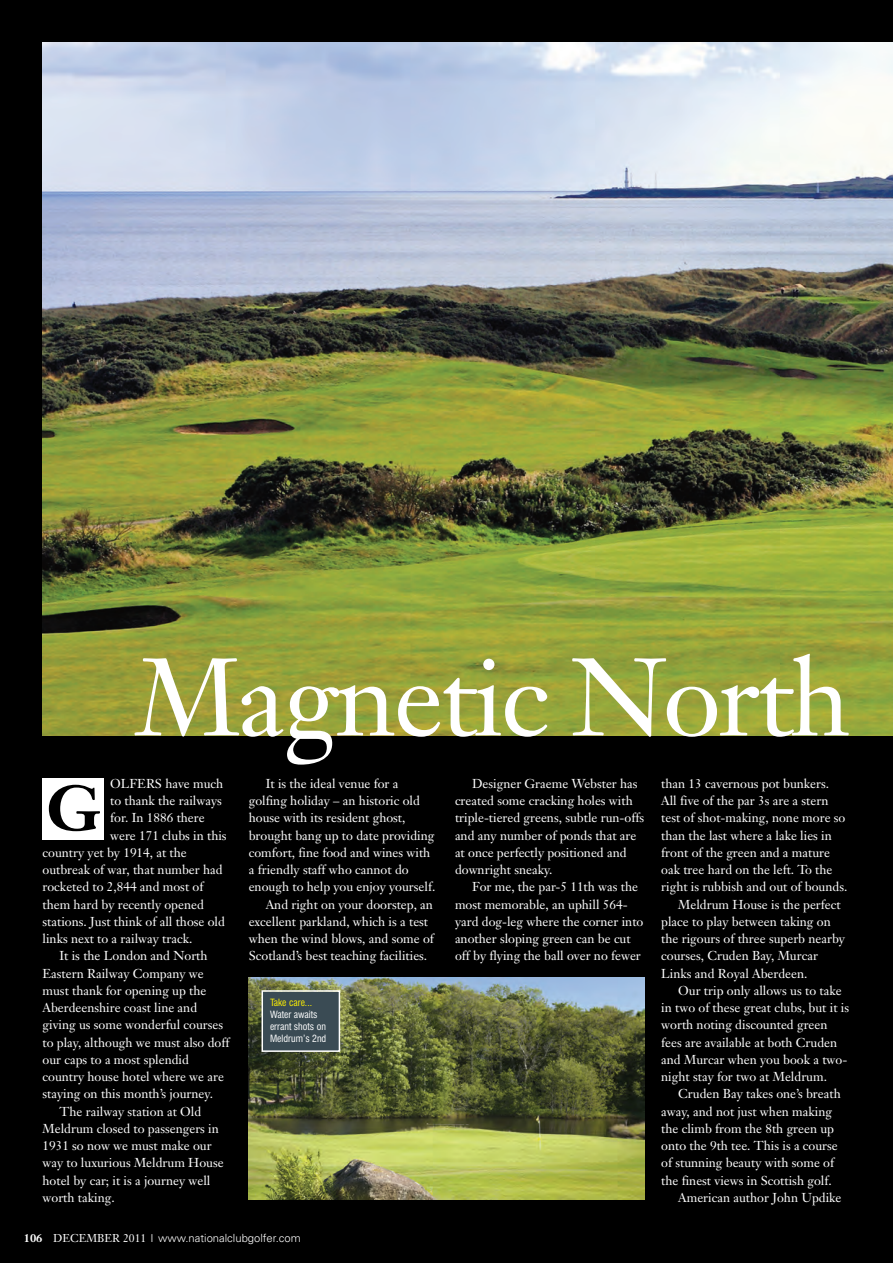
<style>
.page{position:relative;width:893px;height:1263px;background:#000}
.page>*{position:absolute;margin:0;border:0;box-sizing:border-box;transform-origin:0 0}
.t1{font:108px "Janson Text";letter-spacing:-.025em;color:#fff}
.t2{font:700 63px "Janson Text";color:#000}
.t3{font:12.75px/17.2px "Janson Text";color:#fff}
.t4{font:300 11.25px "Univers";color:#fff}
.t5{font:condensed 9.75px/12px "Swiss 721 BT";color:#fff}
.t6{font:condensed 9.75px "Swiss 721 BT";color:#fff101}
.s1{font-family:"Janson Text";font-weight:700}
.s2{font-family:"Janson Text";font-weight:400}
</style>
<div class="page">
<div style="left:43px;top:778px;width:61px;height:62px;background:#fff"></div>
<img style="left:43px;top:43px;width:850px;height:692px">
<img style="left:249px;top:978px;width:395px;height:221px">
<div style="left:263px;top:992px;width:76px;height:58px;background:#3a4b54"></div>
<div style="left:261px;top:990px;width:79px;height:62px;border:2px solid #fff"></div>
<h1 class="t1" style="left:136px;top:653px;width:716px">Magnetic North</h1>
<p class="t3" style="left:110px;top:776px;width:115px">OLFERS have much</p>
<p class="t3" style="left:110px;top:793px;width:113px">to thank the railways</p>
<p class="t3" style="left:110px;top:810px;width:96px">for. In 1886 there</p>
<p class="t3" style="left:110px;top:828px;width:118px">were 171 clubs in this</p>
<p class="t3" style="left:43px;top:845px;width:146px">country yet by 1914, at the</p>
<p class="t3" style="left:43px;top:862px;width:182px">outbreak of war, that number had</p>
<p class="t3" style="left:43px;top:879px;width:162px">rocketed to 2,844 and most of</p>
<p class="t3" style="left:43px;top:897px;width:163px">them hard by recently opened</p>
<p class="t3" style="left:43px;top:914px;width:184px">stations. Just think of all those old</p>
<p class="t3" style="left:43px;top:931px;width:151px">links next to a railway track.</p>
<p class="t3" style="left:60px;top:949px;width:150px">It is the London and North</p>
<p class="t3" style="left:43px;top:966px;width:163px">Eastern Railway Company we</p>
<p class="t3" style="left:43px;top:983px;width:165px">must thank for opening up the</p>
<p class="t3" style="left:43px;top:1000px;width:156px">Aberdeenshire coast line and</p>
<p class="t3" style="left:43px;top:1018px;width:182px">giving us some wonderful courses</p>
<p class="t3" style="left:43px;top:1035px;width:188px">to play, although we must also doff</p>
<p class="t3" style="left:43px;top:1052px;width:148px">our caps to a most splendid</p>
<p class="t3" style="left:43px;top:1069px;width:183px">country house hotel where we are</p>
<p class="t3" style="left:43px;top:1087px;width:172px">staying on this month’s journey.</p>
<p class="t3" style="left:60px;top:1104px;width:143px">The railway station at Old</p>
<p class="t3" style="left:43px;top:1121px;width:178px">Meldrum closed to passengers in</p>
<p class="t3" style="left:43px;top:1138px;width:171px">1931 so now we must make our</p>
<p class="t3" style="left:43px;top:1156px;width:183px">way to luxurious Meldrum House</p>
<p class="t3" style="left:43px;top:1173px;width:169px">hotel by car; it is a journey well</p>
<p class="t3" style="left:43px;top:1190px;width:74px">worth taking.</p>
<h2 class="t2" style="left:47px;top:782px;width:55px">G</h2>
<p class="t3" style="left:266px;top:776px;width:134px">It is the ideal venue for a</p>
<p class="t3" style="left:249px;top:793px;width:173px">golfing holiday – an historic old</p>
<p class="t3" style="left:249px;top:811px;width:158px">house with its resident ghost,</p>
<p class="t3" style="left:249px;top:828px;width:187px">brought bang up to date providing</p>
<p class="t3" style="left:249px;top:845px;width:183px">comfort, fine food and wines with</p>
<p class="t3" style="left:249px;top:862px;width:161px">a friendly staff who cannot do</p>
<p class="t3" style="left:249px;top:880px;width:188px">enough to help you enjoy yourself.</p>
<p class="t3" style="left:266px;top:897px;width:169px">And right on your doorstep, an</p>
<p class="t3" style="left:249px;top:914px;width:181px">excellent parkland, which is a test</p>
<p class="t3" style="left:249px;top:931px;width:187px">when the wind blows, and some of</p>
<p class="t3" style="left:249px;top:949px;width:180px">Scotland’s best teaching facilities.</p>
<p class="t6" style="left:270px;top:998px;width:44px">Take care...</p>
<p class="t5" style="left:270px;top:1009px;width:58px">Water awaits errant shots on<br>Meldrum’s 2nd</p>
<p class="t4" style="left:24px;top:1233px;width:278px"><span class="s1">106</span> <span class="s2">DECEMBER 2011 |</span> www.nationalclubgolfer.com</p>
<p class="t3" style="left:455px;top:776px;width:191px;text-indent:17px">Designer Graeme Webster has created some cracking holes with triple-tiered greens, subtle run-offs and any number of ponds that are at once perfectly positioned and downright sneaky.</p>
<p class="t3" style="left:455px;top:880px;width:190px;text-indent:17px">For me, the par-5 11th was the most memorable, an uphill 564- yard dog-leg where the corner into another sloping green can be cut off by flying the ball over no fewer</p>
<p class="t3" style="left:661px;top:776px;width:169px">than 13 cavernous pot bunkers.</p>
<p class="t3" style="left:661px;top:793px;width:169px">All five of the par 3s are a stern</p>
<p class="t3" style="left:661px;top:811px;width:186px">test of shot-making, none more so</p>
<p class="t3" style="left:661px;top:828px;width:172px">than the last where a lake lies in</p>
<p class="t3" style="left:661px;top:845px;width:170px">front of the green and a mature</p>
<p class="t3" style="left:661px;top:862px;width:173px">oak tree hard on the left. To the</p>
<p class="t3" style="left:661px;top:880px;width:188px">right is rubbish and out of bounds.</p>
<p class="t3" style="left:678px;top:897px;width:164px">Meldrum House is the perfect</p>
<p class="t3" style="left:661px;top:914px;width:171px">place to play between taking on</p>
<p class="t3" style="left:661px;top:931px;width:185px">the rigours of three superb nearby</p>
<p class="t3" style="left:661px;top:949px;width:158px">courses, Cruden Bay, Murcar</p>
<p class="t3" style="left:661px;top:966px;width:148px">Links and Royal Aberdeen.</p>
<p class="t3" style="left:678px;top:983px;width:165px">Our trip only allows us to take</p>
<p class="t3" style="left:661px;top:1000px;width:189px">in two of these great clubs, but it is</p>
<p class="t3" style="left:661px;top:1018px;width:168px">worth noting discounted green</p>
<p class="t3" style="left:661px;top:1035px;width:177px">fees are available at both Cruden</p>
<p class="t3" style="left:661px;top:1052px;width:188px">and Murcar when you book a two-</p>
<p class="t3" style="left:661px;top:1069px;width:167px">night stay for two at Meldrum.</p>
<p class="t3" style="left:678px;top:1087px;width:164px">Cruden Bay takes one’s breath</p>
<p class="t3" style="left:661px;top:1104px;width:172px">away, and not just when making</p>
<p class="t3" style="left:661px;top:1121px;width:174px">the climb from the 8th green up</p>
<p class="t3" style="left:661px;top:1138px;width:178px">onto the 9th tee. This is a course</p>
<p class="t3" style="left:661px;top:1156px;width:174px">of stunning beauty with some of</p>
<p class="t3" style="left:661px;top:1173px;width:172px">the finest views in Scottish golf.</p>
<p class="t3" style="left:678px;top:1190px;width:165px">American author John Updike</p>
</div>
